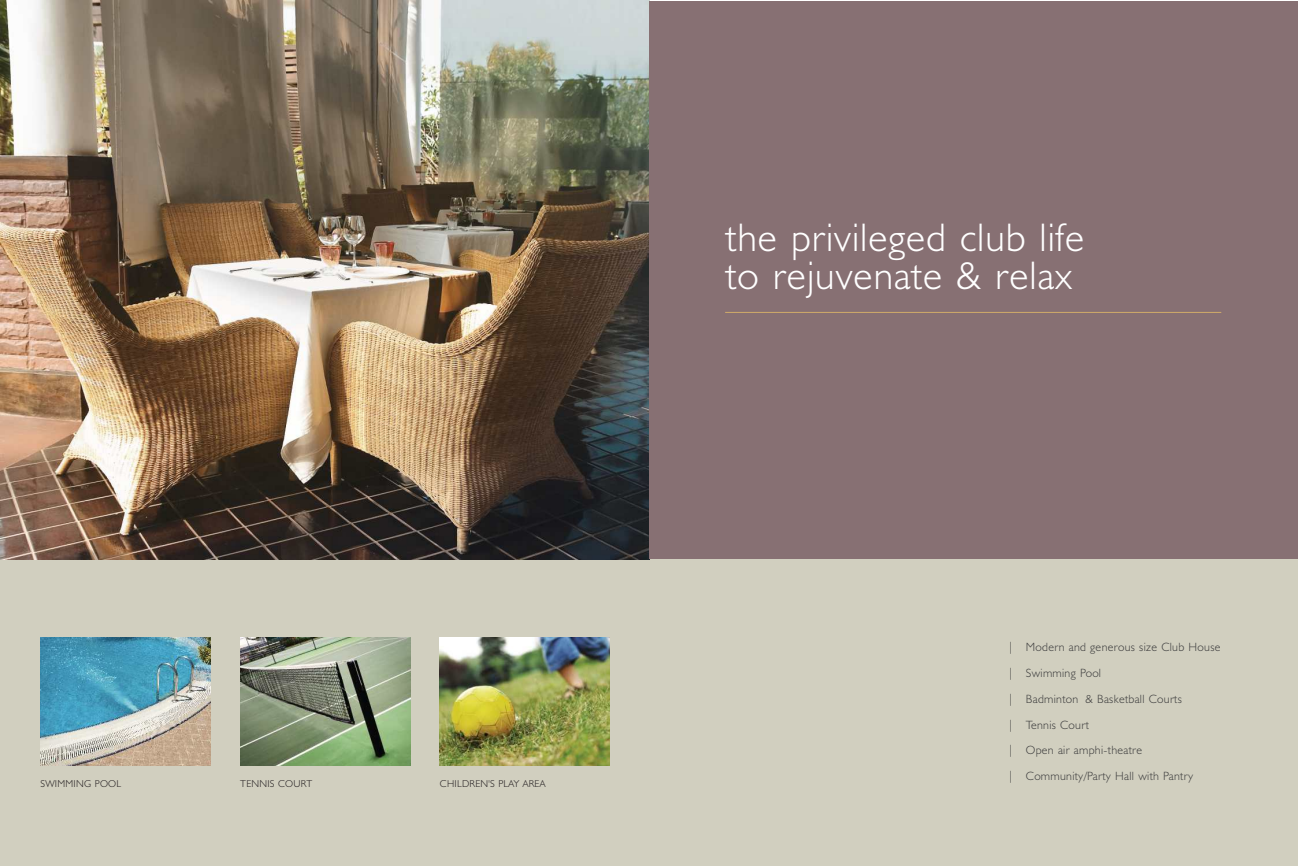
<style>
.page{position:relative;width:1300px;height:867px;background:#fff}
.page>*{position:absolute;margin:0;border:0;box-sizing:border-box;transform-origin:0 0}
.t1{font:italic 300 40px/38.1px "Humanist 521 BT";letter-spacing:.025em;color:#fff}
.t2{font:italic 300 12px/25.7px "Humanist 521 BT";letter-spacing:.025em;color:#404040}
.t3{font:italic 300 10px "Humanist 521 BT";letter-spacing:.025em;color:#241f21}
</style>
<div class="page">
<div style="left:649px;top:1px;width:648px;height:864px;background:#d1cfbf"></div>
<div style="left:1px;top:1px;width:648px;height:864px;background:#d1cfbf"></div>
<img style="left:1px;top:1px;width:648px;height:558px">
<div style="left:649px;top:1px;width:648px;height:557px;background:#877073"></div>
<img style="left:41px;top:637px;width:170px;height:128px">
<img style="left:240px;top:637px;width:170px;height:128px">
<img style="left:440px;top:637px;width:170px;height:128px">
<hr style="left:725px;top:312px;width:496px;height:1px;background:#d1ab69">
<p class="t3" style="left:41px;top:778px;width:82px">SWIMMING POOL</p>
<p class="t3" style="left:240px;top:778px;width:73px">TENNIS COURT</p>
<p class="t3" style="left:440px;top:778px;width:107px">CHILDREN'S PLAY AREA</p>
<h1 class="t1" style="left:726px;top:221px;width:360px">the privileged club life to rejuvenate &amp; relax</h1>
<p class="t2" style="left:1007px;top:635px;width:214px">| Modern and generous size Club House | Swimming Pool<br>| Badminton &amp; Basketball Courts<br>| Tennis Court<br>| Open air amphi-theatre<br>| Community/Party Hall with Pantry</p>
</div>
